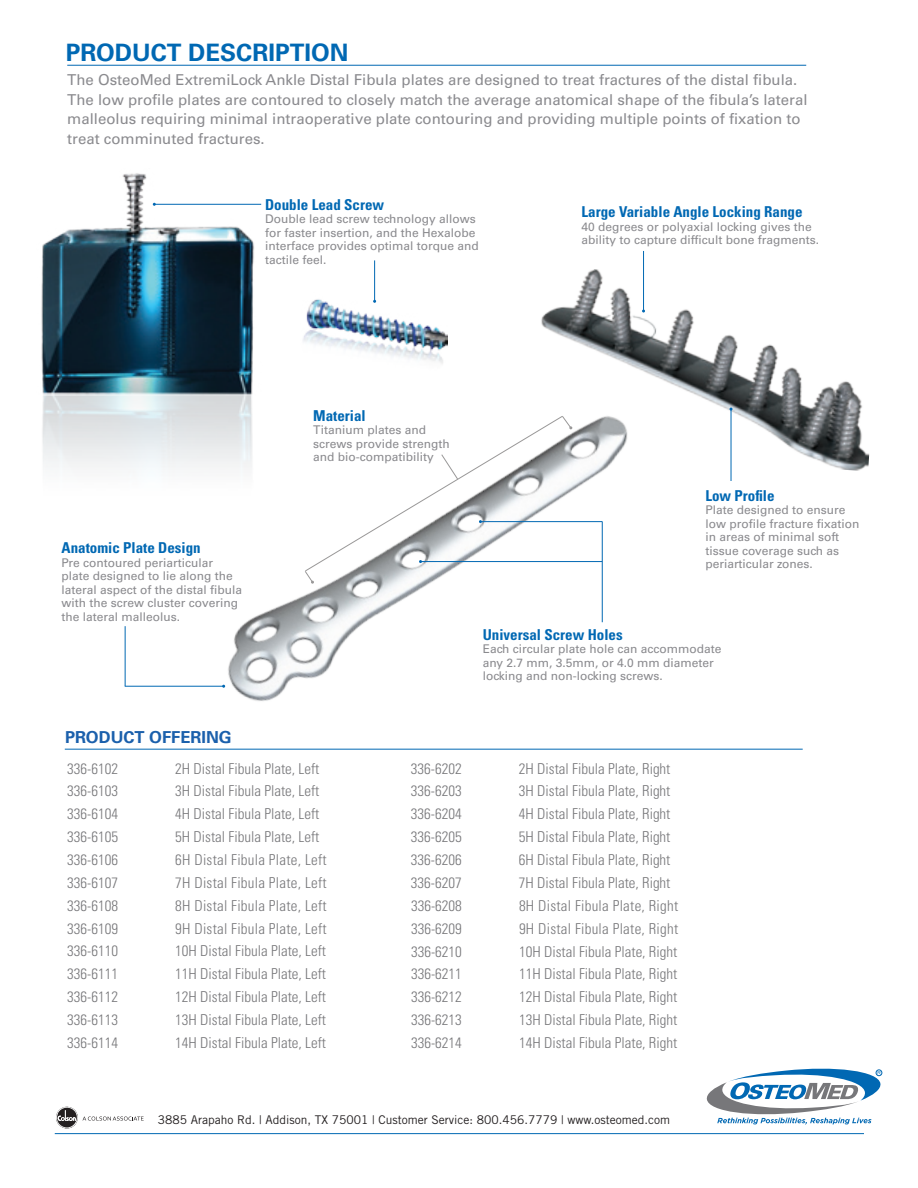
<style>
.page{position:relative;width:918px;height:1188px;background:#fff}
.page>*{position:absolute;margin:0;border:0;box-sizing:border-box;transform-origin:0 0}
.Subhead{font:700 24px "Univers LT Std";color:#0068b3}
.Subhead-2{font:700 16.5px "Univers LT Std";color:#1b60ac}
.t1{font:300 condensed 15px "Univers LT Std";color:#77777a}
.body{font:15px/19.5px "Univers LT Std";color:#8a8a8e}
.t2{font:300 condensed 15px "Univers LT Std";letter-spacing:.02em;color:#77777a}
.t3{font:700 condensed 15px "Univers LT Std";color:#0168b3}
.body-2{font:12px/13.5px "Univers LT Std";color:#8a8a8e}
.Address{font:12px "Trade Gothic LT Std";color:#231f20}
</style>
<div class="page">
<img style="left:225px;top:471px;width:378px;height:230px">
<img style="left:41px;top:173px;width:406px;height:323px">
<hr style="left:67px;top:65px;width:739px;height:1px;background:#0168b3">
<hr style="left:65px;top:749px;width:738px;height:1px;background:#0168b3">
<svg style="left:706px;top:1068px;width:176px;height:56px"></svg>
<svg style="left:56px;top:1106px;width:88px;height:23px"></svg>
<hr style="left:55px;top:1133px;width:809px;height:1px;background:#0168b3">
<img style="left:541px;top:269px;width:329px;height:202px">
<hr style="left:154px;top:204px;width:107px;height:1px;background:#0168b3">
<hr style="left:374px;top:260px;width:1px;height:41px;background:#0168b3">
<hr style="left:643px;top:251px;width:1px;height:60px;background:#0168b3">
<hr style="left:125px;top:686px;width:99px;height:1px;background:#0168b3">
<hr style="left:731px;top:409px;width:1px;height:72px;background:#0168b3">
<hr style="left:480px;top:521px;width:122px;height:1px;background:#0168b3">
<hr style="left:421px;top:561px;width:181px;height:1px;background:#0168b3">
<hr style="left:602px;top:521px;width:1px;height:101px;background:#0168b3">
<hr style="left:125px;top:626px;width:1px;height:60px;background:#0168b3">
<svg style="left:304px;top:415px;width:268px;height:169px"></svg>
<p class="Subhead" style="left:66px;top:38px;width:284px">PRODUCT DESCRIPTION</p>
<p class="body" style="left:67px;top:70px;width:742px">The OsteoMed ExtremiLock Ankle Distal Fibula plates are designed to treat fractures of the distal fibula.<br>The low profile plates are contoured to closely match the average anatomical shape of the fibula’s lateral malleolus requiring minimal intraoperative plate contouring and providing multiple points of fixation to treat comminuted fractures.</p>
<p class="t3" style="left:265px;top:195px;width:121px">Double Lead Screw</p>
<p class="body-2" style="left:265px;top:213px;width:215px">Double lead screw technology allows for faster insertion, and the Hexalobe interface provides optimal torque and tactile feel.</p>
<p class="t3" style="left:582px;top:203px;width:223px">Large Variable Angle Locking Range</p>
<p class="body-2" style="left:582px;top:220px;width:239px">40 degrees or polyaxial locking gives the ability to capture difficult bone fragments.</p>
<p class="t3" style="left:62px;top:539px;width:141px">Anatomic Plate Design</p>
<p class="body-2" style="left:62px;top:556px;width:182px">Pre contoured periarticular plate designed to lie along the lateral aspect of the distal fibula with the screw cluster covering the lateral malleolus.</p>
<p class="Subhead-2" style="left:65px;top:728px;width:168px">PRODUCT OFFERING</p>
<p class="t3" style="left:313px;top:406px;width:54px">Material</p>
<p class="body-2" style="left:313px;top:423px;width:138px">Titanium plates and screws provide strength and bio-compatibility</p>
<p class="t3" style="left:705px;top:486px;width:71px">Low Profile</p>
<p class="body-2" style="left:705px;top:503px;width:156px">Plate designed to ensure low profile fracture fixation in areas of minimal soft tissue coverage such as periarticular zones.</p>
<p class="t3" style="left:483px;top:625px;width:141px">Universal Screw Holes</p>
<p class="body-2" style="left:483px;top:642px;width:240px">Each circular plate hole can accommodate any 2.7 mm, 3.5mm, or 4.0 mm diameter locking and non-locking screws.</p>
<p class="t1" style="left:67px;top:759px;width:52px">336-6102</p>
<p class="t1" style="left:175px;top:759px;width:146px">2H Distal Fibula Plate, Left</p>
<p class="t1" style="left:67px;top:782px;width:52px">336-6103</p>
<p class="t1" style="left:175px;top:782px;width:146px">3H Distal Fibula Plate, Left</p>
<p class="t1" style="left:67px;top:805px;width:52px">336-6104</p>
<p class="t1" style="left:175px;top:805px;width:146px">4H Distal Fibula Plate, Left</p>
<p class="t1" style="left:67px;top:828px;width:52px">336-6105</p>
<p class="t1" style="left:175px;top:828px;width:146px">5H Distal Fibula Plate, Left</p>
<p class="t1" style="left:67px;top:850px;width:52px">336-6106</p>
<p class="t2" style="left:175px;top:850px;width:153px">6H Distal Fibula Plate, Left</p>
<p class="t1" style="left:67px;top:873px;width:52px">336-6107</p>
<p class="t2" style="left:175px;top:873px;width:153px">7H Distal Fibula Plate, Left</p>
<p class="t1" style="left:67px;top:897px;width:52px">336-6108</p>
<p class="t2" style="left:175px;top:897px;width:153px">8H Distal Fibula Plate, Left</p>
<p class="t1" style="left:67px;top:919px;width:52px">336-6109</p>
<p class="t2" style="left:175px;top:919px;width:153px">9H Distal Fibula Plate, Left</p>
<p class="t1" style="left:67px;top:942px;width:52px">336-6110</p>
<p class="t1" style="left:175px;top:942px;width:152px">10H Distal Fibula Plate, Left</p>
<p class="t1" style="left:67px;top:965px;width:52px">336-6111</p>
<p class="t1" style="left:175px;top:965px;width:152px">11H Distal Fibula Plate, Left</p>
<p class="t1" style="left:67px;top:988px;width:52px">336-6112</p>
<p class="t1" style="left:175px;top:988px;width:152px">12H Distal Fibula Plate, Left</p>
<p class="t1" style="left:67px;top:1011px;width:52px">336-6113</p>
<p class="t1" style="left:175px;top:1011px;width:152px">13H Distal Fibula Plate, Left</p>
<p class="t1" style="left:67px;top:1033px;width:52px">336-6114</p>
<p class="t1" style="left:175px;top:1033px;width:152px">14H Distal Fibula Plate, Left</p>
<p class="t1" style="left:411px;top:759px;width:52px">336-6202</p>
<p class="t1" style="left:519px;top:759px;width:153px">2H Distal Fibula Plate, Right</p>
<p class="t1" style="left:411px;top:782px;width:52px">336-6203</p>
<p class="t1" style="left:519px;top:782px;width:153px">3H Distal Fibula Plate, Right</p>
<p class="t1" style="left:411px;top:805px;width:52px">336-6204</p>
<p class="t1" style="left:519px;top:805px;width:153px">4H Distal Fibula Plate, Right</p>
<p class="t1" style="left:411px;top:828px;width:52px">336-6205</p>
<p class="t1" style="left:519px;top:828px;width:153px">5H Distal Fibula Plate, Right</p>
<p class="t1" style="left:411px;top:850px;width:52px">336-6206</p>
<p class="t1" style="left:519px;top:850px;width:153px">6H Distal Fibula Plate, Right</p>
<p class="t1" style="left:411px;top:873px;width:52px">336-6207</p>
<p class="t1" style="left:519px;top:873px;width:153px">7H Distal Fibula Plate, Right</p>
<p class="t1" style="left:411px;top:897px;width:52px">336-6208</p>
<p class="t2" style="left:519px;top:897px;width:161px">8H Distal Fibula Plate, Right</p>
<p class="t1" style="left:411px;top:919px;width:52px">336-6209</p>
<p class="t2" style="left:519px;top:919px;width:161px">9H Distal Fibula Plate, Right</p>
<p class="t1" style="left:411px;top:942px;width:52px">336-6210</p>
<p class="t1" style="left:519px;top:942px;width:160px">10H Distal Fibula Plate, Right</p>
<p class="t1" style="left:411px;top:965px;width:52px">336-6211</p>
<p class="t1" style="left:519px;top:965px;width:160px">11H Distal Fibula Plate, Right</p>
<p class="t1" style="left:411px;top:988px;width:52px">336-6212</p>
<p class="t1" style="left:519px;top:988px;width:160px">12H Distal Fibula Plate, Right</p>
<p class="t1" style="left:411px;top:1011px;width:52px">336-6213</p>
<p class="t1" style="left:519px;top:1011px;width:160px">13H Distal Fibula Plate, Right</p>
<p class="t1" style="left:411px;top:1033px;width:52px">336-6214</p>
<p class="t1" style="left:519px;top:1033px;width:160px">14H Distal Fibula Plate, Right</p>
<p class="Address" style="left:158px;top:1113px;width:514px">3885 Arapaho Rd. | Addison, TX 75001 | Customer Service: 800.456.7779 | www.osteomed.com</p>
</div>
